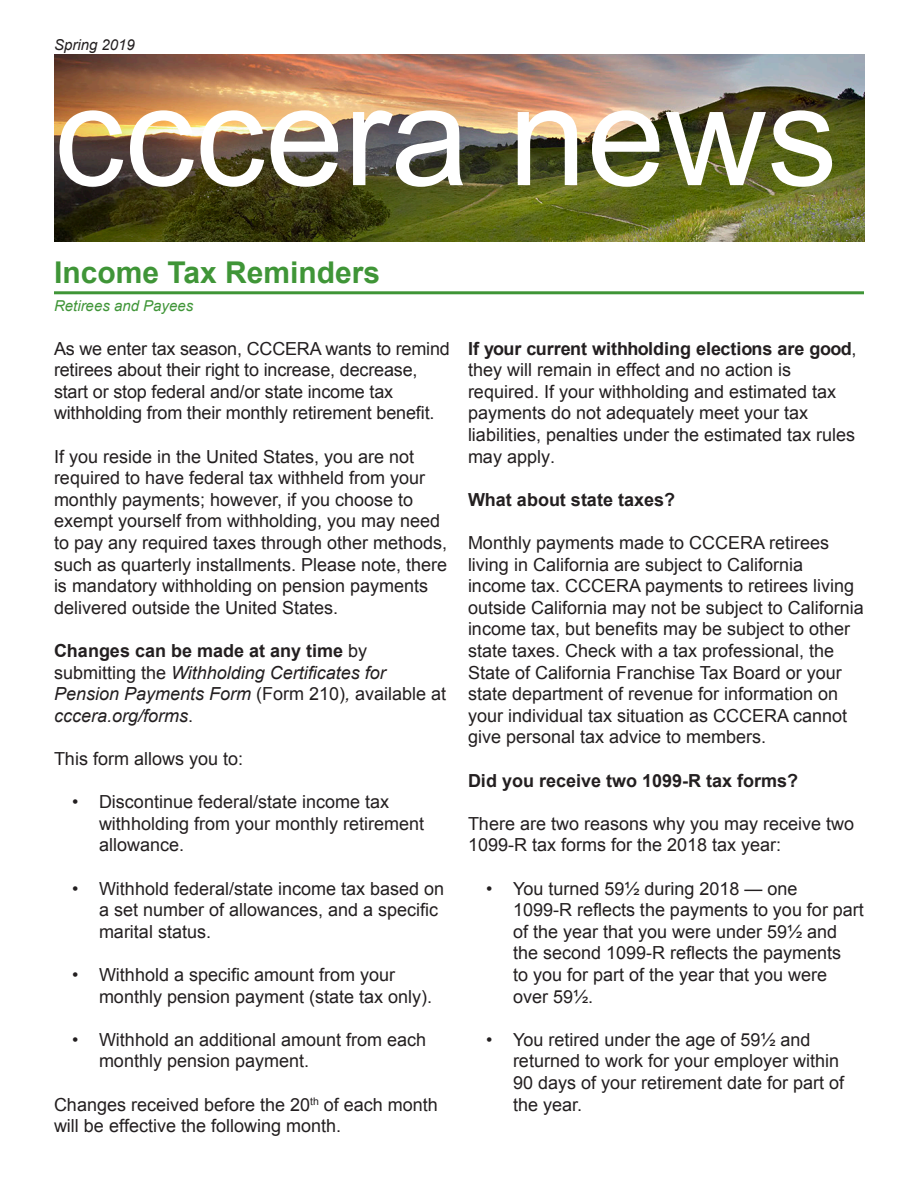
<style>
.page{position:relative;width:918px;height:1188px;background:#fff}
.page>*{position:absolute;margin:0;border:0;box-sizing:border-box;transform-origin:0 0}
.t1{font:141px "Arial";color:#fff}
.t2{font:700 30px "Arial";color:#3f9537}
.t3{font:18px/21.6px "Arial";color:#231f20}
.t4{font:italic 18px/21.6px "Arial";color:#231f20}
.t5{font:700 18px "Arial";color:#231f20}
.t6{font:italic 15px "Arial";color:#3f9537}
.t7{font:italic 15px "Arial";color:#231f20}
.s1{font-weight:700;font-style:normal}
.s2{font-style:normal}
.s3{font-weight:400}
</style>
<div class="page">
<img style="left:54px;top:54px;width:810px;height:188px">
<hr style="left:54px;top:291px;width:810px;height:3px;background:#3f9537">
<p class="t7" style="left:54px;top:35px;width:82px">Spring 2019</p>
<p class="t1" style="left:54px;top:43px;width:785px">cccera news</p>
<p class="t2" style="left:54px;top:252px;width:328px">Income Tax Reminders</p>
<p class="t6" style="left:54px;top:296px;width:141px">Retirees and Payees</p>
<p class="t3" style="left:54px;top:338px;width:397px">As we enter tax season, CCCERA wants to remind retirees about their right to increase, decrease, start or stop federal and/or state income tax withholding from their monthly retirement benefit.</p>
<p class="t3" style="left:54px;top:446px;width:395px">If you reside in the United States, you are not required to have federal tax withheld from your monthly payments; however, if you choose to exempt yourself from withholding, you may need to pay any required taxes through other methods, such as quarterly installments. Please note, there is mandatory withholding on pension payments delivered outside the United States.</p>
<p class="t4" style="left:54px;top:640px;width:394px"><span class="s1">Changes can be made at any time</span> <span class="s2">by submitting the</span> Withholding Certificates for Pension Payments Form <span class="s2">(Form 210)</span>, <span class="s2">available at </span>cccera.org/forms<span class="s2">.</span></p>
<p class="t3" style="left:54px;top:748px;width:191px">This form allows you to:</p>
<p class="t3" style="left:99px;top:791px;width:327px;text-indent:-27px">• Discontinue federal/state income tax withholding from your monthly retirement allowance.</p>
<p class="t3" style="left:99px;top:878px;width:347px;text-indent:-27px">• Withhold federal/state income tax based on a set number of allowances, and a specific marital status.</p>
<p class="t3" style="left:99px;top:964px;width:335px;text-indent:-27px">• Withhold a specific amount from your monthly pension payment (state tax only).</p>
<p class="t3" style="left:99px;top:1029px;width:329px;text-indent:-27px">• Withhold an additional amount from each monthly pension payment.</p>
<p class="t3" style="left:54px;top:1094px;width:385px">Changes received before the 20<sup>th</sup> of each month will be effective the following month.</p>
<p class="t5" style="left:468px;top:336px;width:390px">If your current withholding elections are good<span class="s3">,</span></p>
<p class="t3" style="left:468px;top:359px;width:389px">they will remain in effect and no action is required. If your withholding and estimated tax payments do not adequately meet your tax liabilities, penalties under the estimated tax rules may apply.</p>
<p class="t5" style="left:468px;top:487px;width:209px">What about state taxes?</p>
<p class="t3" style="left:468px;top:532px;width:397px">Monthly payments made to CCCERA retirees living in California are subject to California income tax. CCCERA payments to retirees living outside California may not be subject to California income tax, but benefits may be subject to other state taxes. Check with a tax professional, the State of California Franchise Tax Board or your state department of revenue for information on your individual tax situation as CCCERA cannot give personal tax advice to members.</p>
<p class="t5" style="left:468px;top:768px;width:332px">Did you receive two 1099-R tax forms?</p>
<p class="t3" style="left:468px;top:813px;width:388px">There are two reasons why you may receive two<br>1099-R tax forms for the 2018 tax year:</p>
<p class="t3" style="left:513px;top:878px;width:352px;text-indent:-27px">• You turned 59½ during 2018 — one<br>1099-R reflects the payments to you for part of the year that you were under 59½ and the second 1099-R reflects the payments<br>to you for part of the year that you were over 59½.</p>
<p class="t3" style="left:513px;top:1029px;width:333px;text-indent:-27px">• You retired under the age of 59½ and returned to work for your employer within<br>90 days of your retirement date for part of the year.</p>
</div>
